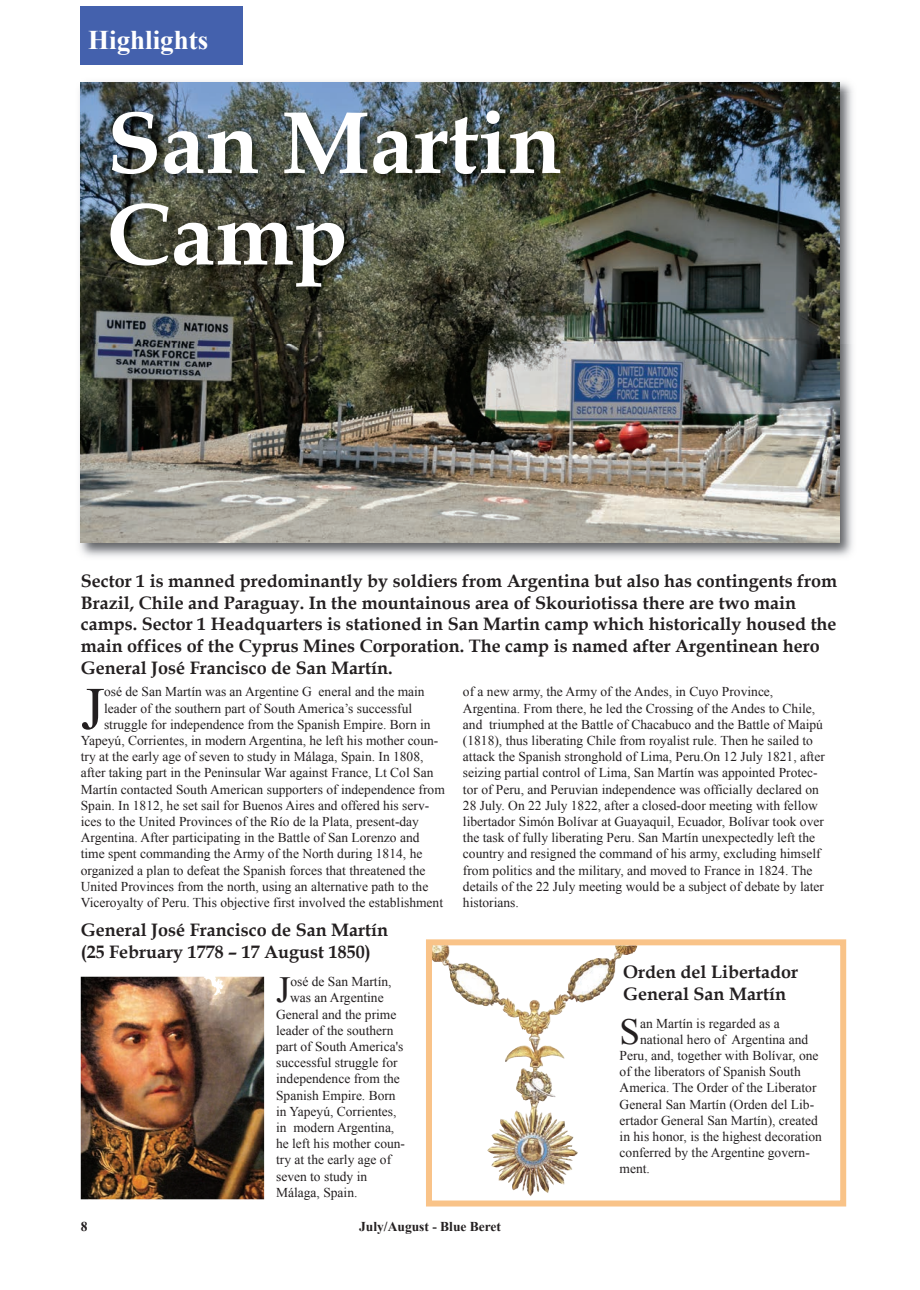
<style>
.page{position:relative;width:920px;height:1290px;background:#fff}
.page>*{position:absolute;margin:0;border:0;box-sizing:border-box;transform-origin:0 0}
.t1{font:700 88.5px/91.5px "Book Antiqua";color:#fff}
.t2{font:60.15px "Times New Roman";color:#231f20}
.t3{font:36.9px "Times New Roman";color:#231f20}
.t4{font:700 27px "Times New Roman";color:#fff}
.t5{font:700 18px/21.6px "Book Antiqua";color:#231f20}
.t6{font:13.5px/16.2px "Times New Roman";color:#231f20}
.t7{font:700 13.5px "Times New Roman";color:#231f20}
</style>
<div class="page">
<img style="left:79px;top:81px;width:774px;height:476px">
<img style="left:81px;top:83px;width:758px;height:460px">
<img style="left:94px;top:93px;width:759px;height:251px">
<img style="left:447px;top:946px;width:190px;height:192px">
<div style="left:426px;top:939px;width:420px;height:267px;border:6px solid #f9c388"></div>
<img style="left:81px;top:977px;width:183px;height:222px">
<div style="left:81px;top:6px;width:162px;height:59px;background:#4461ad"></div>
<h3 class="t4" style="left:88px;top:25px;width:122px">Highlights</h3>
<h1 class="t1" style="left:107px;top:99px;width:456px">San Martin<br>Camp</h1>
<p class="t5" style="left:81px;top:571px;width:758px">Sector 1 is manned predominantly by soldiers from Argentina but also has contingents from Brazil, Chile and Paraguay. In the mountainous area of Skouriotissa there are two main camps. Sector 1 Headquarters is stationed in San Martin camp which historically housed the main offices of the Cyprus Mines Corporation. The camp is named after Argentinean hero General José Francisco de San Martín.</p>
<h2 class="t2" style="left:81px;top:675px;width:25px">J</h2>
<p class="t6" style="left:104px;top:684px;width:322px">osé de San Martín was an Argentine G eneral and the main</p>
<p class="t6" style="left:104px;top:700px;width:310px">leader of the southern part of South America’s successful</p>
<p class="t6" style="left:104px;top:716px;width:328px">struggle for independence from the Spanish Empire. Born in</p>
<p class="t6" style="left:81px;top:732px;width:359px">Yapeyú, Corrientes, in modern Argentina, he left his mother coun-</p>
<p class="t6" style="left:81px;top:748px;width:344px">try at the early age of seven to study in Málaga, Spain. In 1808,</p>
<p class="t6" style="left:81px;top:765px;width:354px">after taking part in the Peninsular War against France, Lt Col San</p>
<p class="t6" style="left:81px;top:781px;width:366px">Martín contacted South American supporters of independence from</p>
<p class="t6" style="left:81px;top:797px;width:350px">Spain. In 1812, he set sail for Buenos Aires and offered his serv-</p>
<p class="t6" style="left:81px;top:813px;width:340px">ices to the United Provinces of the Río de la Plata, present-day</p>
<p class="t6" style="left:81px;top:829px;width:340px">Argentina. After participating in the Battle of San Lorenzo and</p>
<p class="t6" style="left:81px;top:846px;width:343px">time spent commanding the Army of the North during 1814, he</p>
<p class="t6" style="left:81px;top:862px;width:346px">organized a plan to defeat the Spanish forces that threatened the</p>
<p class="t6" style="left:81px;top:878px;width:349px">United Provinces from the north, using an alternative path to the</p>
<p class="t6" style="left:81px;top:894px;width:364px">Viceroyalty of Peru. This objective first involved the establishment</p>
<h3 class="t5" style="left:81px;top:919px;width:309px">General José Francisco de San Martín (25 February 1778 – 17 August 1850)</h3>
<p class="t6" style="left:463px;top:684px;width:363px">of a new army, the Army of the Andes, in Cuyo Province, Argentina. From there, he led the Crossing of the Andes to Chile, and triumphed at the Battle of Chacabuco and the Battle of Maipú (1818), thus liberating Chile from royalist rule. Then he sailed to attack the Spanish stronghold of Lima, Peru.On 12 July 1821, after seizing partial control of Lima, San Martín was appointed Protec&shy;tor of Peru, and Peruvian independence was officially declared on 28 July. On 22 July 1822, after a closed-door meeting with fellow libertador Simón Bolívar at Guayaquil, Ecuador, Bolívar took over the task of fully liberating Peru. San Martín unexpectedly left the country and resigned the command of his army, excluding himself from politics and the military, and moved to France in 1824. The details of the 22 July meeting would be a subject of debate by later historians.</p>
<h3 class="t5" style="left:623px;top:961px;width:176px">Orden del Libertador</h3>
<p class="t6" style="left:290px;top:973px;width:103px">osé de San Martín,</p>
<p class="t6" style="left:290px;top:990px;width:95px">was an Argentine</p>
<p class="t6" style="left:276px;top:1006px;width:122px">General and the prime</p>
<p class="t6" style="left:276px;top:1022px;width:119px">leader of the southern</p>
<p class="t6" style="left:276px;top:1038px;width:129px">part of South America's</p>
<p class="t6" style="left:276px;top:1054px;width:123px">successful struggle for</p>
<p class="t6" style="left:276px;top:1071px;width:125px">independence from the</p>
<p class="t6" style="left:276px;top:1087px;width:121px">Spanish Empire. Born</p>
<p class="t6" style="left:276px;top:1103px;width:122px">in Yapeyú, Corrientes,</p>
<p class="t6" style="left:276px;top:1119px;width:120px">in modern Argentina,</p>
<p class="t6" style="left:276px;top:1135px;width:130px">he left his mother coun-</p>
<p class="t6" style="left:276px;top:1152px;width:117px">try at the early age of</p>
<p class="t6" style="left:276px;top:1168px;width:93px">seven to study in</p>
<p class="t6" style="left:276px;top:1184px;width:83px">Málaga, Spain.</p>
<h3 class="t3" style="left:276px;top:969px;width:16px">J</h3>
<h3 class="t5" style="left:623px;top:983px;width:164px">General San Martín</h3>
<h3 class="t3" style="left:620px;top:1011px;width:22px">S</h3>
<p class="t6" style="left:640px;top:1015px;width:141px">an Martín is regarded as a</p>
<p class="t6" style="left:640px;top:1031px;width:170px">national hero of Argentina and</p>
<p class="t6" style="left:620px;top:1047px;width:200px">Peru, and, together with Bolívar, one</p>
<p class="t6" style="left:620px;top:1063px;width:183px">of the liberators of Spanish South</p>
<p class="t6" style="left:620px;top:1080px;width:198px">America. The Order of the Liberator</p>
<p class="t6" style="left:620px;top:1096px;width:196px">General San Martín (Orden del Lib-</p>
<p class="t6" style="left:620px;top:1112px;width:200px">ertador General San Martín), created</p>
<p class="t6" style="left:620px;top:1128px;width:204px">in his honor, is the highest decoration</p>
<p class="t6" style="left:620px;top:1144px;width:192px">conferred by the Argentine govern-</p>
<p class="t6" style="left:620px;top:1161px;width:32px">ment.</p>
<p class="t7" style="left:81px;top:1219px;width:8px">8</p>
<p class="t7" style="left:359px;top:1219px;width:143px">July/August - Blue Beret</p>
</div>
